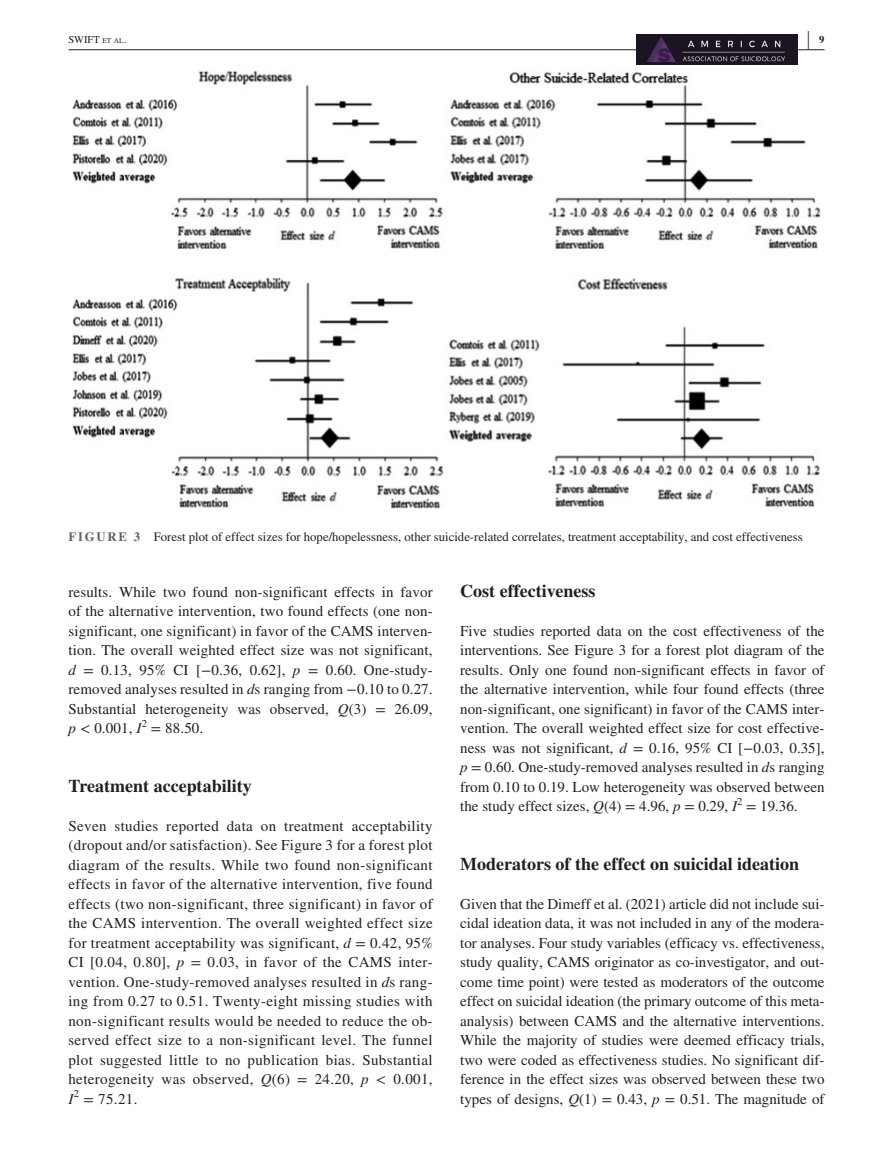
<style>
.page{position:relative;width:893px;height:1174px;background:#fff}
.page>*{position:absolute;margin:0;border:0;box-sizing:border-box;transform-origin:0 0}
.t1{font:700 25.95px "STIX";color:#231f20;scale:.36 1}
.t2{font:700 18px "STIX";color:#231f20}
.t3{font:15px/19.5px "STIX";letter-spacing:.01em;color:#231f20;text-align:justify}
.t4{font:12.75px "STIX";color:#231f20}
.t5{font:10.5px "STIX";color:#231f20}
.t6{font:10.5px "STIX";color:#231f20}
.t7{font:700 10.5px "STIX";color:#231f20}
.s1{font-size:7.35px}
.s2{font-weight:700;color:#636366}
.s3{font-style:italic}
</style>
<div class="page">
<hr style="left:68px;top:49px;width:756px;height:1px;background:#231f20">
<img style="left:637px;top:35px;width:160px;height:30px">
<img style="left:72px;top:70px;width:749px;height:438px">
<h1 class="t1" style="left:807px;top:25px;width:7px">|</h1>
<p class="t5" style="left:68px;top:32px;width:59px">SWIFT <span class="s1">et al</span>.</p>
<p class="t7" style="left:819px;top:33px;width:7px">9</p>
<p class="t4" style="left:68px;top:528px;width:736px"><span class="s2">FIGURE 3</span> Forest plot of effect sizes for hope/hopelessness, other suicide-related correlates, treatment acceptability, and cost effectiveness</p>
<p class="t3" style="left:68px;top:583px;width:366px">results. While two found non-significant effects in favor of the alternative intervention, two found effects (one non&shy;significant, one significant) in favor of the CAMS interven&shy;tion. The overall weighted effect size was not significant, <span class="s3">d</span> = 0.13, 95% CI [−0.36, 0.62], <span class="s3">p</span> = 0.60. One-study&shy;removed analyses resulted in <span class="s3">d</span>s ranging from −0.10 to 0.27.<br>Substantial heterogeneity was observed, <span class="s3">Q</span>(3) = 26.09, <span class="s3">p</span> &lt; 0.001, <span class="s3">I</span></p>
<p class="t6" style="left:142px;top:716px;width:7px">2</p>
<p class="t3" style="left:151px;top:719px;width:54px">= 88.50.</p>
<p class="t2" style="left:68px;top:775px;width:185px">Treatment acceptability</p>
<p class="t3" style="left:68px;top:817px;width:366px">Seven studies reported data on treatment acceptability (dropout and/or satisfaction). See Figure 3 for a forest plot diagram of the results. While two found non-significant effects in favor of the alternative intervention, five found effects (two non-significant, three significant) in favor of the CAMS intervention. The overall weighted effect size for treatment acceptability was significant, <span class="s3">d</span> = 0.42, 95% CI [0.04, 0.80], <span class="s3">p</span> = 0.03, in favor of the CAMS inter&shy;vention. One-study-removed analyses resulted in <span class="s3">d</span>s rang&shy;ing from 0.27 to 0.51. Twenty-eight missing studies with non-significant results would be needed to reduce the ob&shy;served effect size to a non-significant level. The funnel plot suggested little to no publication bias. Substantial heterogeneity was observed, <span class="s3">Q</span>(6) = 24.20, <span class="s3">p</span> &lt; 0.001, <span class="s3">I</span></p>
<p class="t6" style="left:74px;top:1086px;width:7px">2</p>
<p class="t3" style="left:83px;top:1090px;width:56px">= 75.21.</p>
<p class="t2" style="left:460px;top:580px;width:137px">Cost effectiveness</p>
<p class="t3" style="left:460px;top:622px;width:366px">Five studies reported data on the cost effectiveness of the interventions. See Figure 3 for a forest plot diagram of the results. Only one found non-significant effects in favor of the alternative intervention, while four found effects (three non-significant, one significant) in favor of the CAMS inter&shy;vention. The overall weighted effect size for cost effective&shy;ness was not significant, <span class="s3">d</span> = 0.16, 95% CI [−0.03, 0.35], <span class="s3">p</span> = 0.60. One-study-removed analyses resulted in <span class="s3">d</span>s ranging from 0.10 to 0.19. Low heterogeneity was observed between the study effect sizes, <span class="s3">Q</span>(4) = 4.96, <span class="s3">p</span> = 0.29, <span class="s3">I</span></p>
<p class="t6" style="left:737px;top:794px;width:7px">2</p>
<p class="t3" style="left:746px;top:797px;width:53px">= 19.36.</p>
<p class="t2" style="left:460px;top:853px;width:340px">Moderators of the effect on suicidal ideation</p>
<p class="t3" style="left:460px;top:895px;width:366px">Given that the Dimeff et al. (2021) article did not include sui&shy;cidal ideation data, it was not included in any of the modera&shy;tor analyses. Four study variables (efficacy vs. effectiveness, study quality, CAMS originator as co-investigator, and out&shy;come time point) were tested as moderators of the outcome effect on suicidal ideation (the primary outcome of this meta&shy;analysis) between CAMS and the alternative interventions.<br>While the majority of studies were deemed efficacy trials, two were coded as effectiveness studies. No significant dif&shy;ference in the effect sizes was observed between these two types of designs, <span class="s3">Q</span>(1) = 0.43, <span class="s3">p</span> = 0.51. The magnitude of</p>
</div>
